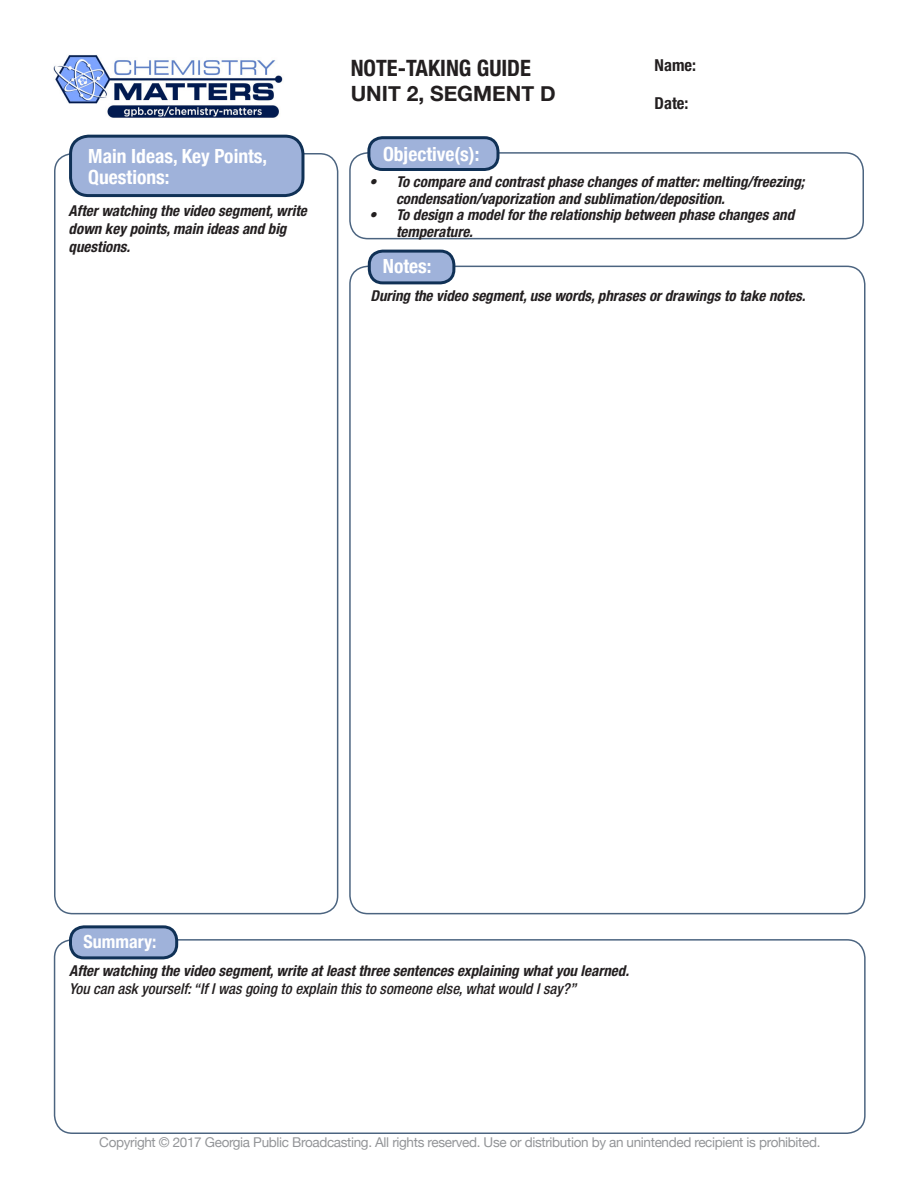
<style>
.page{position:relative;width:918px;height:1188px;background:#fff}
.page>*{position:absolute;margin:0;border:0;box-sizing:border-box;transform-origin:0 0}
.t1{font:700 condensed 22.5px "Helvetica Neue";color:#231f20}
.t2{font:700 21px "Helvetica Neue";color:#231f20}
.t3{font:700 condensed 19.5px/21px "Helvetica Neue";color:#fff}
.t4{font:700 condensed 18px "Helvetica Neue";color:#fff}
.t5{font:700 condensed 16.5px "Helvetica Neue LT Std";color:#231f20}
.t6{font:italic 700 condensed 15px/18px "Helvetica Neue LT Std";color:#231f20}
.t7{font:italic 500 condensed 15px "Helvetica Neue LT Std";color:#231f20}
.t8{font:13.5px "Helvetica Neue";letter-spacing:-.025em;color:#939598}
</style>
<div class="page">
<div style="left:349px;top:152px;width:515px;height:87px;border:2px solid #103156;border-radius:18px"></div>
<div style="left:54px;top:153px;width:284px;height:761px;border:2px solid #103156;border-radius:18px"></div>
<img style="left:54px;top:55px;width:229px;height:63px">
<div style="left:71px;top:136px;width:232px;height:60px;background:#9fb2da;border-radius:18px"></div>
<div style="left:69px;top:135px;width:235px;height:62px;border:3px solid #103156;border-radius:18px"></div>
<div style="left:369px;top:251px;width:85px;height:32px;background:#9fb2da;border-radius:14px"></div>
<div style="left:368px;top:250px;width:87px;height:34px;border:3px solid #103156;border-radius:14px"></div>
<div style="left:54px;top:939px;width:812px;height:195px;border:2px solid #103156;border-radius:18px"></div>
<div style="left:71px;top:927px;width:106px;height:31px;background:#9fb2da;border-radius:13px"></div>
<div style="left:69px;top:925px;width:109px;height:34px;border:3px solid #103156;border-radius:13px"></div>
<div style="left:369px;top:138px;width:129px;height:32px;background:#9fb2da;border-radius:14px"></div>
<div style="left:367px;top:136px;width:133px;height:35px;border:3px solid #103156;border-radius:14px"></div>
<p class="t3" style="left:88px;top:144px;width:180px">Main Ideas, Key Points,<br>Questions:</p>
<p class="t6" style="left:69px;top:202px;width:240px">After watching the video segment, write down key points, main ideas and big questions.</p>
<p class="t1" style="left:351px;top:49px;width:182px">NOTE-TAKING GUIDE</p>
<p class="t2" style="left:351px;top:77px;width:206px">UNIT 2, SEGMENT D</p>
<p class="t3" style="left:383px;top:143px;width:98px">Objective(s):</p>
<p class="t5" style="left:655px;top:55px;width:43px">Name:</p>
<p class="t5" style="left:655px;top:93px;width:35px">Date:</p>
<p class="t6" style="left:396px;top:174px;width:410px;line-height:16.5px;text-indent:-27px">• To compare and contrast phase changes of matter: melting/freezing; condensation/vaporization and sublimation/deposition.</p>
<p class="t6" style="left:396px;top:207px;width:400px;line-height:16.5px;text-indent:-27px">• To design a model for the relationship between phase changes and temperature.</p>
<p class="t3" style="left:383px;top:254px;width:50px">Notes:</p>
<p class="t6" style="left:370px;top:287px;width:436px">During the video segment, use words, phrases or drawings to take notes.</p>
<p class="t4" style="left:84px;top:927px;width:74px">Summary:</p>
<p class="t6" style="left:69px;top:962px;width:561px">After watching the video segment, write at least three sentences explaining what you learned.</p>
<p class="t7" style="left:69px;top:980px;width:509px">You can ask yourself: “If I was going to explain this to someone else, what would I say?”</p>
<p class="t8" style="left:99px;top:1132px;width:723px">Copyright © 2017 Georgia Public Broadcasting. All rights reserved. Use or distribution by an unintended recipient is prohibited.</p>
</div>
